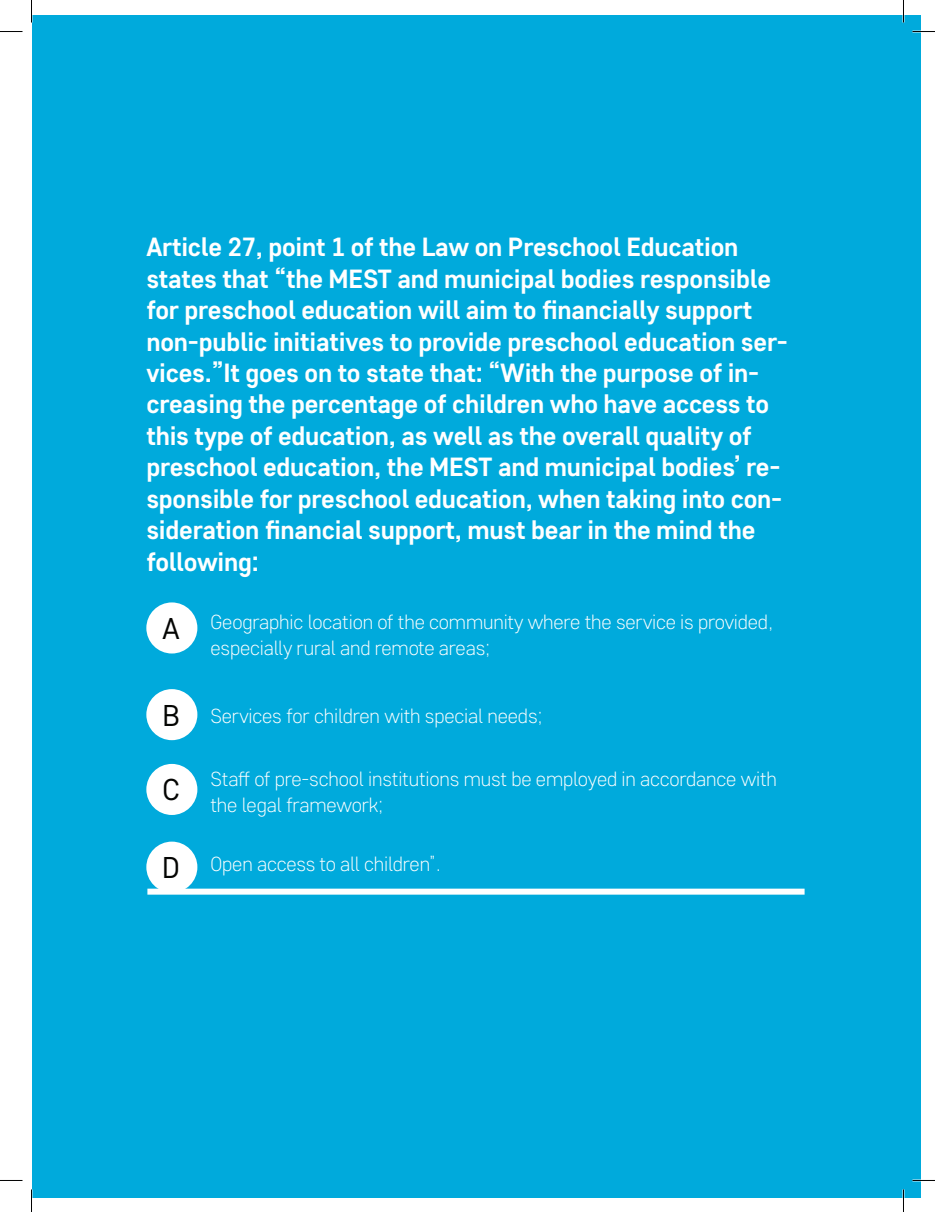
<style>
.page{position:relative;width:935px;height:1212px;background:#fff}
.page>*{position:absolute;margin:0;border:0;box-sizing:border-box;transform-origin:0 0}
.t1{font:30px "Core Sans D35";color:#040503}
.t2{font:700 26.25px/31.3px "Core Sans D55";letter-spacing:-.01em;color:#fff}
.t3{font:300 20.25px/25.3px "Core Sans D25";letter-spacing:-.01em;color:#fff}
</style>
<div class="page">
<div style="left:32px;top:14px;width:888px;height:1183px;background:#00aadc"></div>
<div style="left:146px;top:602px;width:51px;height:51px;background:#fff;border-radius:50%"></div>
<div style="left:146px;top:689px;width:51px;height:51px;background:#fff;border-radius:50%"></div>
<div style="left:146px;top:763px;width:51px;height:51px;background:#fff;border-radius:50%"></div>
<div style="left:146px;top:841px;width:51px;height:51px;background:#fff;border-radius:50%"></div>
<div style="left:147px;top:888px;width:657px;height:6px;background:#fff"></div>
<hr style="left:902px;top:0;width:2px;height:22px;background:#fff">
<hr style="left:902px;top:1189px;width:2px;height:22px;background:#fff">
<svg style="left:0;top:31px;width:22px;height:1px"></svg>
<svg style="left:912px;top:31px;width:23px;height:1px"></svg>
<svg style="left:31px;top:0;width:1px;height:22px"></svg>
<svg style="left:31px;top:1189px;width:1px;height:22px"></svg>
<svg style="left:903px;top:0;width:1px;height:22px"></svg>
<svg style="left:903px;top:1189px;width:1px;height:22px"></svg>
<p class="t2" style="left:146px;top:231px;width:643px">Article 27, point 1 of the Law on Preschool Education states that “the MEST and municipal bodies responsible for preschool education will aim to financially support non-public initiatives to provide preschool education ser&shy;vices.”It goes on to state that: “With the purpose of in&shy;creasing the percentage of children who have access to this type of education, as well as the overall quality of preschool education, the MEST and municipal bodies’ re&shy;sponsible for preschool education, when taking into con&shy;sideration financial support, must bear in the mind the following:</p>
<p class="t1" style="left:163px;top:609px;width:19px">A</p>
<p class="t3" style="left:210px;top:608px;width:564px">Geographic location of the community where the service is provided, especially rural and remote areas;</p>
<p class="t1" style="left:162px;top:695px;width:19px">B</p>
<p class="t3" style="left:210px;top:702px;width:334px">Services for children with special needs;</p>
<p class="t1" style="left:162px;top:770px;width:19px">C</p>
<p class="t3" style="left:210px;top:765px;width:568px">Staff of pre-school institutions must be employed in accordance with the legal framework;</p>
<p class="t1" style="left:162px;top:848px;width:19px">D</p>
<p class="t3" style="left:210px;top:850px;width:232px">Open access to all children”.</p>
</div>
